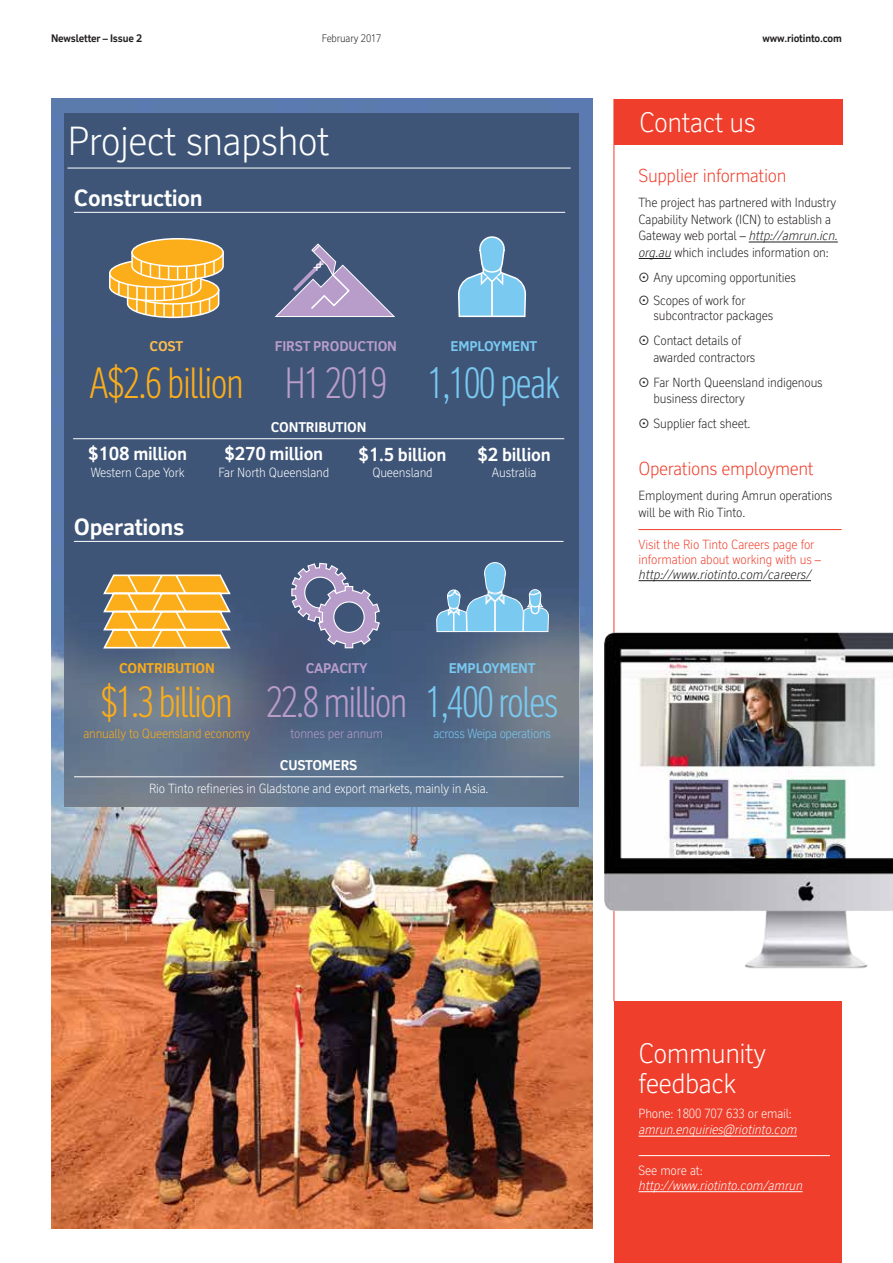
<style>
.page{position:relative;width:893px;height:1263px;background:#fff}
.page>*{position:absolute;margin:0;border:0;box-sizing:border-box;transform-origin:0 0}
.t1{font:300 condensed 42px "RT Vickerman";letter-spacing:-.03em;color:#b89cca}
.t2{font:300 condensed 42px "RT Vickerman";letter-spacing:-.025em;color:#fbad1a}
.t3{font:300 condensed 42px "RT Vickerman";letter-spacing:-.03em;color:#79c9f1}
.t4{font:300 39px "RT Vickerman";letter-spacing:-.02em;color:#fff}
.t5{font:300 27px/30px "RT Vickerman";letter-spacing:-.02em;color:#fff}
.t6{font:700 22.5px "RT Vickerman";letter-spacing:-.015em;color:#fff}
.t7{font:700 18px "RT Vickerman";letter-spacing:-.015em;color:#fff}
.t8{font:300 18px "RT Vickerman";letter-spacing:-.02em;color:#ef3e2b}
.t9{font:700 13.5px "RT Vickerman";letter-spacing:-.015em;color:#b89cca}
.t10{font:700 13.5px "RT Vickerman";letter-spacing:-.015em;color:#fff}
.t11{font:700 13.5px "RT Vickerman";letter-spacing:-.015em;color:#79c9f1}
.t12{font:700 13.5px "RT Vickerman";letter-spacing:-.015em;color:#fbad1a}
.t13{font:700 13.5px "RT Vickerman";color:#fdbc4f}
.t14{font:300 12.75px/16.5px "RT Vickerman";letter-spacing:-.015em;color:#231f20}
.t15{font:300 12.75px "RT Vickerman";letter-spacing:-.015em;color:#fff}
.t16{font:300 12.75px/15px "RT Vickerman";letter-spacing:-.01em;color:#ef3e2b}
.t17{font:italic 300 12.75px "RT Vickerman";letter-spacing:-.015em;color:#fff}
.t18{font:italic 300 12.75px "RT Vickerman";letter-spacing:-.01em;color:#231f20}
.t19{font:300 12.75px "RT Vickerman";letter-spacing:-.02em;color:#fbad1a}
.t20{font:300 12.75px "RT Vickerman";letter-spacing:-.03em;color:#79c9f1}
.t21{font:300 12.75px "RT Vickerman";letter-spacing:-.015em;color:#b89cca}
.t22{font:700 10.5px "RT Vickerman";letter-spacing:-.015em;color:#231f20}
.t23{font:300 10.5px "RT Vickerman";letter-spacing:-.015em;color:#231f20}
.s1{color:#79c9f1}
.s2{font-style:italic}
</style>
<div class="page">
<hr style="left:614px;top:99px;width:1px;height:902px;background:#ef3e2b">
<img style="left:51px;top:99px;width:541px;height:1130px">
<svg style="left:64px;top:114px;width:515px;height:693px;background:#465c7c"></svg>
<hr style="left:73px;top:438px;width:491px;height:1px;background:#fff">
<hr style="left:67px;top:168px;width:504px;height:1px;background:#fff">
<hr style="left:74px;top:541px;width:489px;height:1px;background:#fff">
<hr style="left:74px;top:212px;width:491px;height:1px;background:#fff">
<hr style="left:74px;top:776px;width:489px;height:1px;background:#fff">
<div style="left:614px;top:1001px;width:228px;height:262px;background:#ef3e2b"></div>
<hr style="left:639px;top:1136px;width:158px;height:1px;background:#fff">
<hr style="left:639px;top:1155px;width:191px;height:1px;background:#fff">
<hr style="left:639px;top:1191px;width:164px;height:1px;background:#fff">
<hr style="left:749px;top:242px;width:89px;height:1px;background:#231f20">
<hr style="left:639px;top:258px;width:32px;height:1px;background:#231f20">
<hr style="left:639px;top:529px;width:203px;height:1px;background:#ef3e2b">
<hr style="left:639px;top:580px;width:172px;height:1px;background:#231f20">
<div style="left:614px;top:99px;width:228px;height:45px;background:#ef3e2b"></div>
<svg style="left:457px;top:236px;width:70px;height:82px;background:#6fa1c3"></svg>
<svg style="left:108px;top:251px;width:117px;height:68px;background:#d0a95e"></svg>
<div style="left:132px;top:239px;width:91px;height:27px;background:#fbad1a;border-radius:50%"></div>
<div style="left:131px;top:238px;width:93px;height:29px;border:2px solid #fff;border-radius:50%"></div>
<svg style="left:274px;top:243px;width:121px;height:75px;background:#74779c"></svg>
<svg style="left:291px;top:562px;width:90px;height:87px;background:#797c9f"></svg>
<svg style="left:102px;top:573px;width:130px;height:77px;background:#e4b14f"></svg>
<svg style="left:436px;top:562px;width:113px;height:125px;background:#6585a2"></svg>
<img style="left:604px;top:599px;width:289px;height:386px">
<p class="t22" style="left:51px;top:31px;width:93px">Newsletter – Issue 2</p>
<p class="t23" style="left:322px;top:32px;width:61px">February 2017</p>
<p class="t22" style="left:763px;top:31px;width:81px">www.riotinto.com</p>
<h2 class="t4" style="left:67px;top:117px;width:264px">Project snapshot</h2>
<h3 class="t6" style="left:74px;top:183px;width:130px">Construction</h3>
<p class="t13" style="left:150px;top:337px;width:35px">COST</p>
<h1 class="t2" style="left:89px;top:358px;width:156px">A$2.6 billion</h1>
<p class="t9" style="left:275px;top:337px;width:124px">FIRST PRODUCTION</p>
<h1 class="t1" style="left:285px;top:358px;width:104px">H1 2019</h1>
<p class="t10" style="left:271px;top:419px;width:97px">CONTRIBUTION</p>
<p class="t11" style="left:451px;top:337px;width:88px">EMPLOYMENT</p>
<h1 class="t3" style="left:428px;top:358px;width:134px">1,100 peak</h1>
<h3 class="t7" style="left:88px;top:443px;width:100px">$108 million</h3>
<p class="t15" style="left:91px;top:465px;width:95px">Western Cape York</p>
<h3 class="t6" style="left:74px;top:512px;width:112px">Operations</h3>
<h3 class="t7" style="left:224px;top:443px;width:100px">$270 million</h3>
<p class="t15" style="left:218px;top:465px;width:112px">Far North Queensland</p>
<h3 class="t7" style="left:359px;top:443px;width:89px">$1.5 billion</h3>
<p class="t15" style="left:372px;top:465px;width:62px">Queensland</p>
<h3 class="t7" style="left:478px;top:443px;width:75px">$2 billion</h3>
<p class="t15" style="left:492px;top:465px;width:46px">Australia</p>
<p class="t12" style="left:119px;top:659px;width:97px">CONTRIBUTION</p>
<h1 class="t2" style="left:101px;top:677px;width:133px">$1.3 billion</h1>
<p class="t19" style="left:83px;top:726px;width:168px">annually to Queensland economy</p>
<p class="t9" style="left:306px;top:659px;width:64px">CAPACITY</p>
<h1 class="t1" style="left:266px;top:677px;width:294px">22.8 million <span class="s1">1,400 roles</span></h1>
<p class="t21" style="left:290px;top:726px;width:94px">tonnes per annum</p>
<p class="t11" style="left:449px;top:659px;width:88px">EMPLOYMENT</p>
<p class="t20" style="left:433px;top:726px;width:119px">across Weipa operations</p>
<p class="t10" style="left:280px;top:757px;width:79px">CUSTOMERS</p>
<p class="t15" style="left:149px;top:781px;width:341px">Rio Tinto refineries in Gladstone and export markets, mainly in Asia.</p>
<h3 class="t5" style="left:639px;top:107px;width:118px">Contact us</h3>
<h3 class="t8" style="left:639px;top:165px;width:149px">Supplier information</h3>
<p class="t14" style="left:638px;top:194px;width:201px">The project has partnered with Industry Capability Network (ICN) to establish a Gateway web portal – <span class="s2">http://amrun.icn. org.au</span> which includes information on:</p>
<p class="t14" style="left:654px;top:265px;width:144px;line-height:23.5px">Any upcoming opportunities<br>Scopes of work for</p>
<p class="t14" style="left:654px;top:303px;width:121px;line-height:25px">subcontractor packages<br>Contact details of</p>
<p class="t14" style="left:654px;top:345px;width:171px;line-height:25px">awarded contractors<br>Far North Queensland indigenous</p>
<p class="t14" style="left:654px;top:386px;width:98px;line-height:25px">business directory<br>Supplier fact sheet.</p>
<h3 class="t8" style="left:639px;top:458px;width:177px">Operations employment</h3>
<p class="t14" style="left:639px;top:488px;width:195px">Employment during Amrun operations will be with Rio Tinto.</p>
<p class="t16" style="left:639px;top:537px;width:184px">Visit the Rio Tinto Careers page for information about working with us –</p>
<p class="t18" style="left:639px;top:567px;width:174px">http://www.riotinto.com/careers/</p>
<h3 class="t5" style="left:639px;top:1038px;width:129px">Community feedback</h3>
<p class="t15" style="left:639px;top:1106px;width:155px">Phone: 1800 707 633 or email:</p>
<p class="t17" style="left:639px;top:1122px;width:160px">amrun.enquiries@riotinto.com</p>
<p class="t15" style="left:639px;top:1163px;width:66px">See more at:</p>
<p class="t17" style="left:639px;top:1178px;width:166px">http://www.riotinto.com/amrun</p>
</div>
